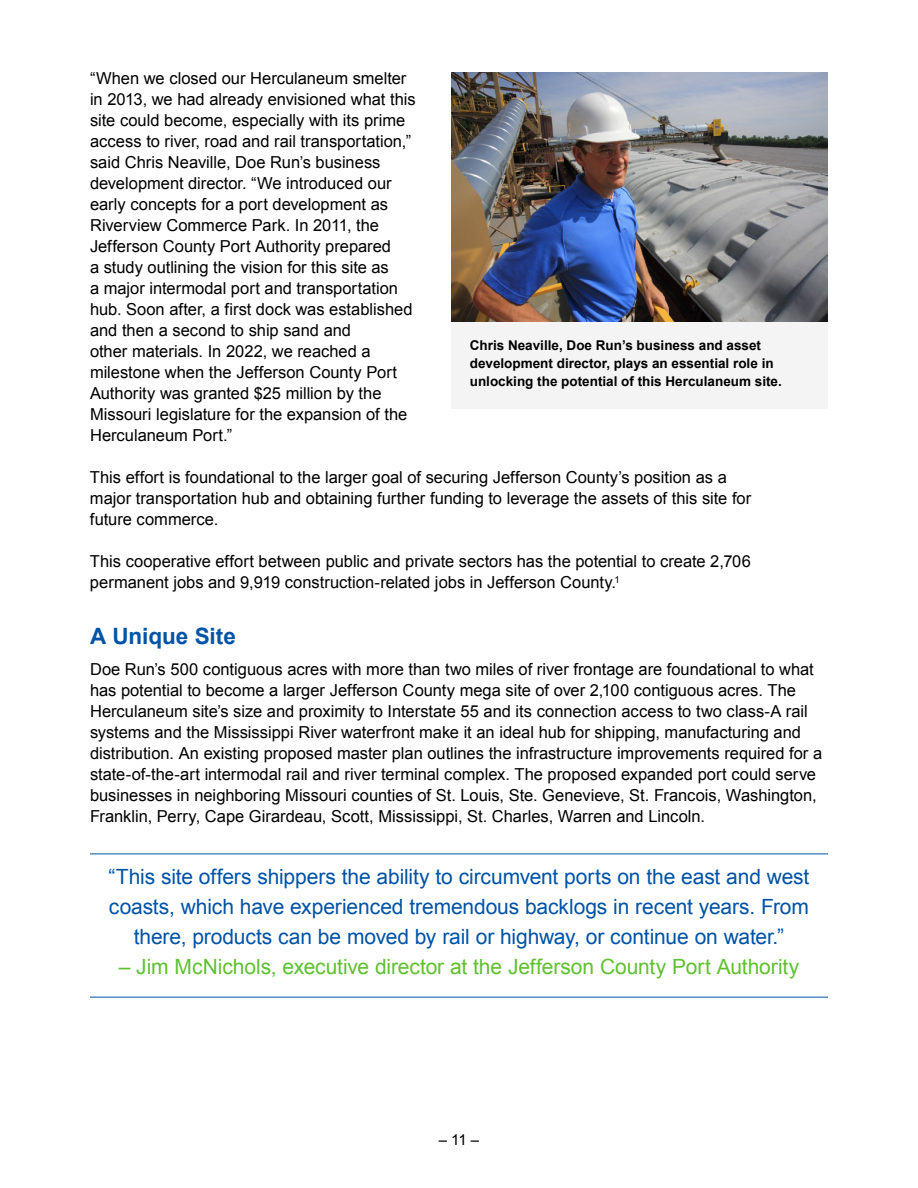
<style>
.page{position:relative;width:918px;height:1188px;background:#fff}
.page>*{position:absolute;margin:0;border:0;box-sizing:border-box;transform-origin:0 0}
.t1{font:700 22.5px "Arial";color:#0053a6}
.t2{font:21px/30px "Arial";letter-spacing:-.005em;color:#0053a6;text-align:center}
.t3{font:21px "Arial";letter-spacing:-.005em;color:#5ec12f}
.t4{font:16.5px/21px "Arial";color:#000}
.t5{font:15px "Arial";color:#000}
.t6{font:700 13.5px/18px "Arial";color:#000}
</style>
<div class="page">
<hr style="left:90px;top:854px;width:738px;height:1px;background:#0053a6">
<hr style="left:90px;top:997px;width:738px;height:1px;background:#0053a6">
<img style="left:452px;top:72px;width:376px;height:250px">
<div style="left:452px;top:322px;width:376px;height:86px;background:#f4f4f5"></div>
<p class="t4" style="left:90px;top:68px;width:327px">“When we closed our Herculaneum smelter in 2013, we had already envisioned what this site could become, especially with its prime access to river, road and rail transportation,” said Chris Neaville, Doe Run’s business development director. “We introduced our early concepts for a port development as Riverview Commerce Park. In 2011, the Jefferson County Port Authority prepared<br>a study outlining the vision for this site as<br>a major intermodal port and transportation hub. Soon after, a first dock was established and then a second to ship sand and<br>other materials. In 2022, we reached a milestone when the Jefferson County Port Authority was granted $25 million by the Missouri legislature for the expansion of the Herculaneum Port.”</p>
<p class="t4" style="left:90px;top:467px;width:663px">This effort is foundational to the larger goal of securing Jefferson County’s position as a major transportation hub and obtaining further funding to leverage the assets of this site for future commerce.</p>
<p class="t4" style="left:90px;top:551px;width:662px">This cooperative effort between public and private sectors has the potential to create 2,706 permanent jobs and 9,919 construction-related jobs in Jefferson County.<sup>1</sup></p>
<h1 class="t1" style="left:90px;top:621px;width:148px">A Unique Site</h1>
<p class="t4" style="left:90px;top:659px;width:734px">Doe Run’s 500 contiguous acres with more than two miles of river frontage are foundational to what has potential to become a larger Jefferson County mega site of over 2,100 contiguous acres. The Herculaneum site’s size and proximity to Interstate 55 and its connection access to two class-A rail systems and the Mississippi River waterfront make it an ideal hub for shipping, manufacturing and distribution. An existing proposed master plan outlines the infrastructure improvements required for a state-of-the-art intermodal rail and river terminal complex. The proposed expanded port could serve businesses in neighboring Missouri counties of St. Louis, Ste. Genevieve, St. Francois, Washington, Franklin, Perry, Cape Girardeau, Scott, Mississippi, St. Charles, Warren and Lincoln.</p>
<p class="t6" style="left:470px;top:336px;width:314px">Chris Neaville, Doe Run’s business and asset development director, plays an essential role in unlocking the potential of this Herculaneum site.</p>
<p class="t2" style="left:109px;top:862px;width:702px">“This site offers shippers the ability to circumvent ports on the east and west coasts, which have experienced tremendous backlogs in recent years. From there, products can be moved by rail or highway, or continue on water.”</p>
<p class="t3" style="left:119px;top:953px;width:682px">– Jim McNichols, executive director at the Jefferson County Port Authority</p>
<p class="t5" style="left:439px;top:1130px;width:42px">– 11 –</p>
</div>
